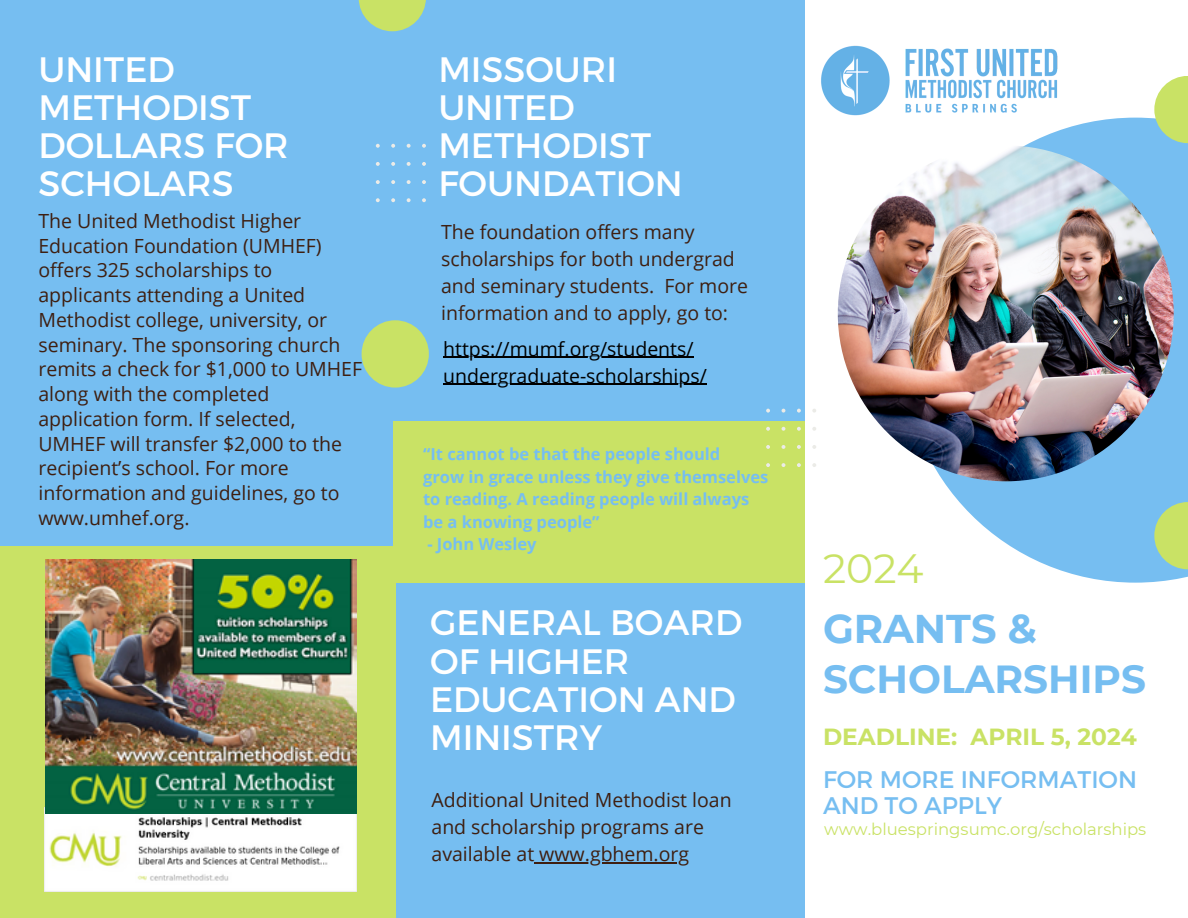
<style>
.page{position:relative;width:1188px;height:918px;background:#fff}
.page>*{position:absolute;margin:0;border:0;box-sizing:border-box;transform-origin:0 0}
.t1{font:40.95px "Montserrat";color:#c9e265}
.t2{font:700 40.05px "Montserrat";color:#76bef1}
.t3{font:700 39px "Montserrat";color:#76bef1}
.t4{font:35.25px/38.2px "Montserrat";color:#fff}
.t5{font:24px/25.8px "Montserrat";color:#76bef1}
.t6{font:700 23.25px "Montserrat";color:#c9e265}
.t7{font:19.5px/24.8px "Open Sans";color:#3e1f11}
.t8{font:19.5px "Open Sans";color:#000}
.t9{font:700 16.5px "Open Sans";color:#76bef1}
.t10{font:16.5px "Montserrat";color:#c9e265}
</style>
<div class="page">
<div style="left:370px;top:0;width:434px;height:918px;background:#76bef1"></div>
<div style="left:385px;top:421px;width:420px;height:162px;background:#c9e265"></div>
<div style="left:0;top:0;width:393px;height:549px;background:#76bef1"></div>
<div style="left:0;top:546px;width:396px;height:372px;background:#c9e265"></div>
<svg style="left:903px;top:118px;width:285px;height:465px;fill:#76bef1"></svg>
<img style="left:838px;top:145px;width:336px;height:336px;border-radius:50%">
<svg style="left:1154px;top:502px;width:34px;height:67px;background:#b6da83"></svg>
<svg style="left:1154px;top:76px;width:34px;height:67px;background:#c6e185"></svg>
<div style="left:362px;top:320px;width:67px;height:68px;background:#c9e265;border-radius:50%"></div>
<svg style="left:359px;top:0;width:67px;height:31px;fill:#c9e265"></svg>
<svg style="left:407px;top:162px;width:4px;height:4px"></svg>
<svg style="left:391px;top:162px;width:4px;height:4px"></svg>
<svg style="left:376px;top:162px;width:4px;height:4px"></svg>
<svg style="left:422px;top:162px;width:4px;height:4px"></svg>
<svg style="left:407px;top:180px;width:4px;height:4px"></svg>
<svg style="left:391px;top:180px;width:4px;height:4px"></svg>
<svg style="left:376px;top:180px;width:4px;height:4px"></svg>
<svg style="left:422px;top:180px;width:4px;height:4px"></svg>
<svg style="left:407px;top:144px;width:4px;height:4px"></svg>
<svg style="left:391px;top:144px;width:4px;height:4px"></svg>
<svg style="left:376px;top:144px;width:4px;height:4px"></svg>
<svg style="left:422px;top:144px;width:4px;height:4px"></svg>
<svg style="left:407px;top:198px;width:4px;height:4px"></svg>
<svg style="left:391px;top:198px;width:4px;height:4px"></svg>
<svg style="left:376px;top:198px;width:4px;height:4px"></svg>
<svg style="left:422px;top:198px;width:4px;height:4px"></svg>
<svg style="left:797px;top:427px;width:4px;height:4px"></svg>
<svg style="left:782px;top:427px;width:3px;height:4px"></svg>
<svg style="left:766px;top:427px;width:4px;height:4px"></svg>
<svg style="left:812px;top:427px;width:4px;height:4px"></svg>
<svg style="left:797px;top:445px;width:4px;height:4px"></svg>
<svg style="left:782px;top:445px;width:3px;height:4px"></svg>
<svg style="left:766px;top:445px;width:4px;height:4px"></svg>
<svg style="left:812px;top:445px;width:4px;height:4px"></svg>
<svg style="left:797px;top:409px;width:4px;height:4px"></svg>
<svg style="left:782px;top:409px;width:3px;height:4px"></svg>
<svg style="left:766px;top:409px;width:4px;height:4px"></svg>
<svg style="left:797px;top:463px;width:4px;height:4px"></svg>
<svg style="left:782px;top:463px;width:3px;height:4px"></svg>
<svg style="left:766px;top:463px;width:4px;height:4px"></svg>
<svg style="left:812px;top:463px;width:4px;height:4px"></svg>
<img style="left:821px;top:45px;width:237px;height:71px">
<img style="left:45px;top:814px;width:312px;height:78px">
<img style="left:45px;top:559px;width:312px;height:255px">
<hr style="left:443px;top:357px;width:251px;height:1px;background:#000">
<hr style="left:443px;top:384px;width:264px;height:1px;background:#000">
<hr style="left:534px;top:862px;width:155px;height:2px;background:#3e1f11">
<p class="t4" style="left:38px;top:48px;width:252px">UNITED<br>METHODIST<br>DOLLARS FOR<br>SCHOLARS</p>
<p class="t7" style="left:38px;top:208px;width:325px">The United Methodist Higher<br>Education Foundation (UMHEF) offers 325 scholarships to applicants attending a United<br>Methodist college, university, or seminary. The sponsoring church remits a check for $1,000 to UMHEF along with the completed application form. If selected,<br>UMHEF will transfer $2,000 to the recipient’s school. For more information and guidelines, go to www.umhef.org.</p>
<h2 class="t4" style="left:438px;top:48px;width:246px">MISSOURI<br>UNITED<br>METHODIST<br>FOUNDATION</h2>
<p class="t7" style="left:441px;top:218px;width:308px;line-height:27px">The foundation offers many scholarships for both undergrad and seminary students. For more information and to apply, go to:</p>
<h1 class="t8" style="left:443px;top:335px;width:252px">https://mumf.org/students/</h1>
<h1 class="t8" style="left:443px;top:362px;width:265px">undergraduate-scholarships/</h1>
<p class="t9" style="left:423px;top:442px;width:299px">“It cannot be that the people should</p>
<p class="t9" style="left:423px;top:465px;width:347px">grow in grace unless they give themselves</p>
<p class="t9" style="left:423px;top:487px;width:328px">to reading. A reading people will always</p>
<h6 class="t9" style="left:423px;top:510px;width:178px">be a knowing people”</h6>
<p class="t9" style="left:427px;top:532px;width:111px">- John Wesley</p>
<h4 class="t4" style="left:430px;top:602px;width:314px">GENERAL BOARD<br>OF HIGHER<br>EDUCATION AND<br>MINISTRY</h4>
<p class="t7" style="left:432px;top:786px;width:302px;line-height:27px">Additional United Methodist loan and scholarship programs are available at www.gbhem.org</p>
<h6 class="t1" style="left:823px;top:543px;width:102px">2024</h6>
<p class="t2" style="left:823px;top:605px;width:216px">GRANTS &amp;</p>
<p class="t3" style="left:823px;top:655px;width:325px">SCHOLARSHIPS</p>
<p class="t6" style="left:823px;top:723px;width:315px">DEADLINE: APRIL 5, 2024</p>
<h6 class="t5" style="left:823px;top:765px;width:315px">FOR MORE INFORMATION<br>AND TO APPLY</h6>
<h6 class="t10" style="left:824px;top:819px;width:324px">www.bluespringsumc.org/scholarships</h6>
</div>
